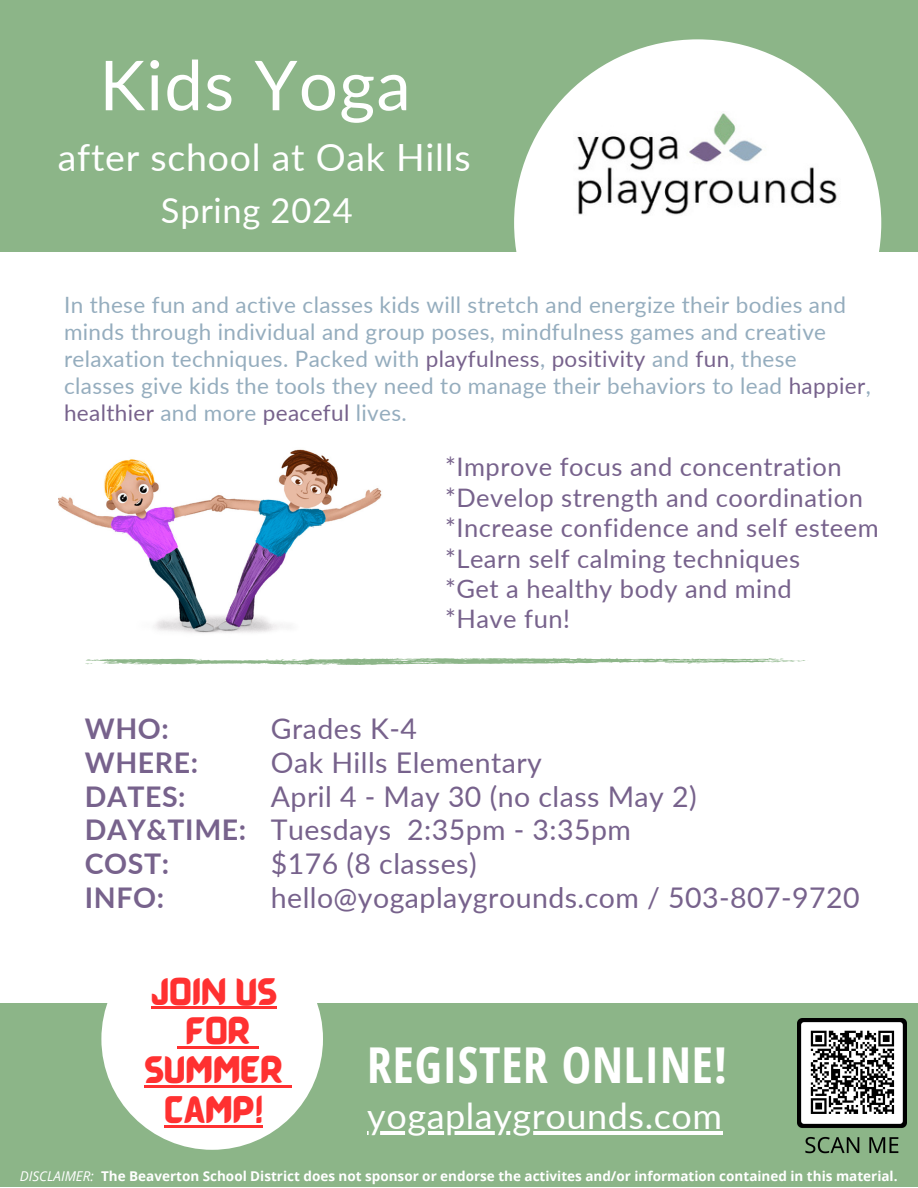
<style>
.page{position:relative;width:918px;height:1188px;background:#fff}
.page>*{position:absolute;margin:0;border:0;box-sizing:border-box;transform-origin:0 0}
.t1{font:68.85px "Lato";letter-spacing:.02em;color:#fff}
.t2{font:700 49.5px "Open Sans Condensed";letter-spacing:.015em;color:#fff}
.t3{font:37.5px "Lato";letter-spacing:.02em;color:#fff}
.t4{font:36px "Lato";letter-spacing:.015em;color:#fff}
.t5{font:34.5px "Lato";letter-spacing:.02em;color:#fff}
.t6{font:28.5px/33.8px "Lato";letter-spacing:.015em;color:#77628c}
.t7{font:700 28.5px/33.8px "Lato";letter-spacing:.02em;color:#77628c}
.t8{font:28.5px/39.3px "BARABARA Regular";color:#ff3131;text-align:center}
.t9{font:25.5px/30.3px "Lato";letter-spacing:.02em;color:#77628c}
.t10{font:22.5px/27px "Lato";letter-spacing:.015em;color:#95adbe}
.t11{font:700 13.5px "Open Sans";color:#fff}
.s1{color:#77628c}
.s2{font-weight:400;font-style:italic}
</style>
<div class="page">
<div style="left:0;top:0;width:918px;height:252px;background:#8cb588"></div>
<div style="left:514px;top:39px;width:367px;height:368px;background:#fff;border-radius:50%"></div>
<div style="left:0;top:1003px;width:918px;height:184px;background:#8cb588"></div>
<div style="left:101px;top:928px;width:222px;height:222px;background:#fff;border-radius:50%"></div>
<img style="left:577px;top:113px;width:260px;height:102px">
<svg style="left:85px;top:658px;width:721px;height:6px"></svg>
<img style="left:58px;top:449px;width:324px;height:184px">
<img style="left:798px;top:1019px;width:109px;height:135px">
<hr style="left:367px;top:1131px;width:356px;height:3px;background:#fff">
<div style="left:806px;top:1026px;width:93px;height:92px;background:#fff"></div>
<svg style="left:810px;top:1030px;width:85px;height:84px"></svg>
<hr style="left:151px;top:1007px;width:126px;height:2px;background:#ff3131">
<svg style="left:177px;top:1046px;width:9px;height:2px"></svg>
<hr style="left:186px;top:1046px;width:65px;height:2px;background:#ff3131">
<svg style="left:251px;top:1046px;width:8px;height:2px"></svg>
<hr style="left:144px;top:1086px;width:139px;height:2px;background:#ff3131">
<svg style="left:283px;top:1086px;width:9px;height:2px"></svg>
<hr style="left:164px;top:1125px;width:99px;height:2px;background:#ff3131">
<h1 class="t1" style="left:99px;top:42px;width:313px">Kids Yoga</h1>
<h1 class="t3" style="left:58px;top:134px;width:414px">after school at Oak Hills</h1>
<h1 class="t5" style="left:161px;top:189px;width:193px">Spring 2024</h1>
<p class="t10" style="left:64px;top:290px;width:808px">In these fun and active classes kids will stretch and energize their bodies and minds through individual and group poses, mindfulness games and creative relaxation techniques. Packed with <span class="s1">playfulness</span>, <span class="s1">positivity</span> and <span class="s1">fun</span>, these classes give kids the tools they need to manage their behaviors to lead <span class="s1">happier</span>, <span class="s1">healthier</span> and more <span class="s1">peaceful</span> lives.</p>
<p class="t9" style="left:445px;top:451px;width:435px">*Improve focus and concentration *Develop strength and coordination *Increase confidence and self esteem *Learn self calming techniques<br>*Get a healthy body and mind<br>*Have fun!</p>
<h1 class="t7" style="left:85px;top:711px;width:163px">WHO:<br>WHERE:<br>DATES:<br>DAY&amp;TIME:<br>COST:<br>INFO:</h1>
<h1 class="t6" style="left:271px;top:711px;width:590px">Grades K-4<br>Oak Hills Elementary<br>April 4 - May 30 (no class May 2)<br>Tuesdays 2:35pm - 3:35pm<br>$176 (8 classes)<br>hello@yogaplaygrounds.com / 503-807-9720</h1>
<h1 class="t8" style="left:151px;top:970px;width:127px">JOIN US<br>FOR</h1>
<h1 class="t8" style="left:144px;top:1049px;width:140px">SUMMER</h1>
<h1 class="t8" style="left:164px;top:1088px;width:100px">CAMP!</h1>
<h1 class="t2" style="left:367px;top:1030px;width:361px">REGISTER ONLINE!</h1>
<h1 class="t4" style="left:367px;top:1093px;width:356px">yogaplaygrounds.com</h1>
<p class="t11" style="left:20px;top:1166px;width:879px"><span class="s2">DISCLAIMER:</span> The Beaverton School District does not sponsor or endorse the activites and/or information contained in this material.</p>
</div>
